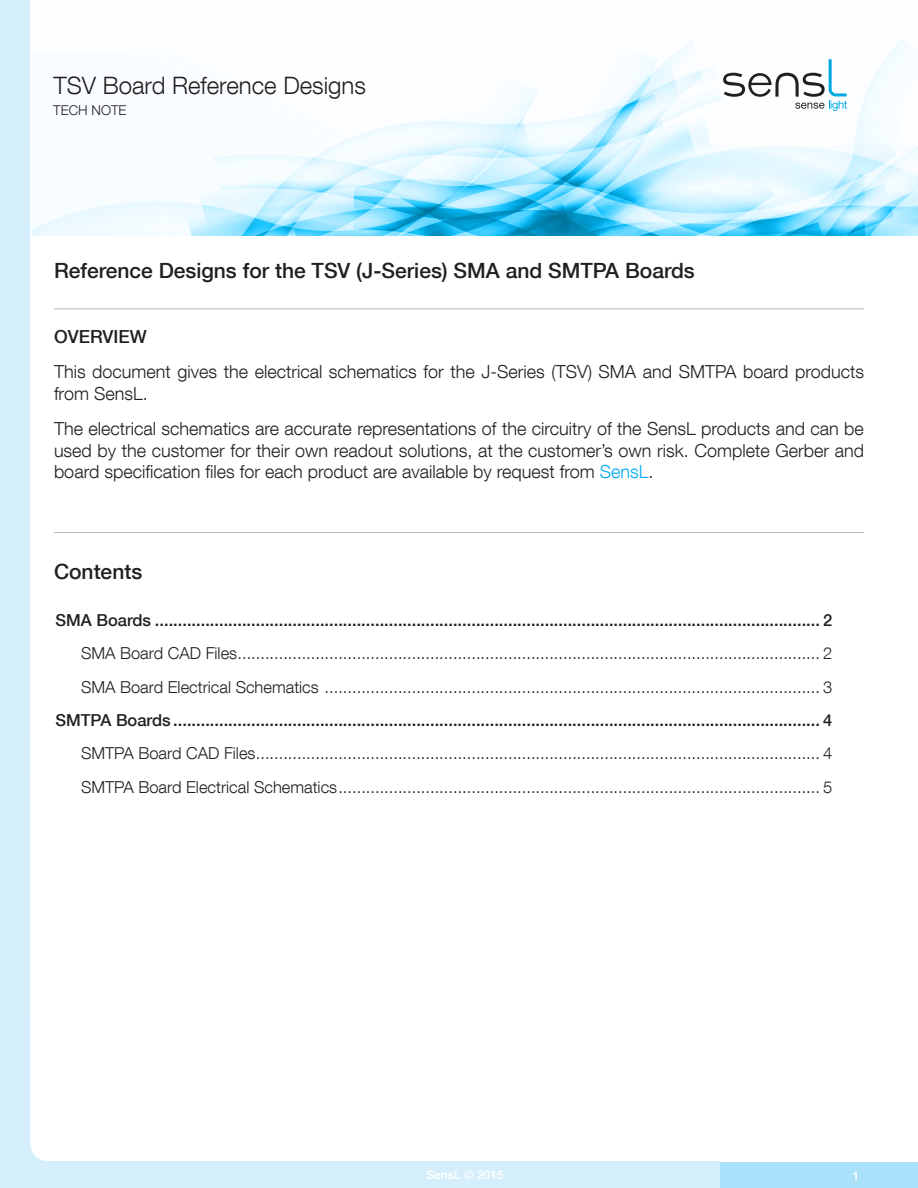
<style>
.page{position:relative;width:918px;height:1188px;background:#fff}
.page>*{position:absolute;margin:0;border:0;box-sizing:border-box;transform-origin:0 0}
.t1{font:300 24px "Helvetica Neue LT Com";color:#231f20}
.t2{font:500 21px "Helvetica Neue LT Com";color:#231f20}
.t3{font:300 18px/21.6px "Helvetica Neue LT Com";color:#231f20}
.t4{font:500 18px "Helvetica Neue LT Com";color:#231f20}
.t5{font:300 16.5px/33.3px "Helvetica Neue LT Com";color:#231f20}
.t6{font:500 16.5px "Helvetica Neue LT Com";color:#231f20}
.t7{font:300 13.5px "Helvetica Neue LT Com";color:#231f20}
.t8{font:500 12px "Helvetica Neue LT Com";color:#fff}
.s1{color:#00aeef}
</style>
<div class="page">
<div style="left:0;top:0;width:720px;height:1188px;background:#d4effb"></div>
<div style="left:30px;top:0;width:834px;height:1161px;background:#fff"></div>
<div style="left:720px;top:1162px;width:198px;height:26px;background:#aae0f9"></div>
<img style="left:31px;top:0;width:887px;height:236px">
<svg style="left:723px;top:59px;width:124px;height:52px"></svg>
<hr style="left:54px;top:309px;width:810px;height:1px;background:#b6b7bb">
<hr style="left:54px;top:532px;width:810px;height:1px;background:#b6b7bb">
<h1 class="t1" style="left:53px;top:70px;width:314px">TSV Board Reference Designs</h1>
<p class="t7" style="left:53px;top:102px;width:75px">TECH NOTE</p>
<p class="t2" style="left:54px;top:258px;width:642px">Reference Designs for the TSV (J-Series) SMA and SMTPA Boards</p>
<p class="t4" style="left:54px;top:326px;width:94px">OVERVIEW</p>
<p class="t3" style="left:54px;top:361px;width:812px">This document gives the electrical schematics for the J-Series (TSV) SMA and SMTPA board products from SensL.</p>
<p class="t3" style="left:54px;top:418px;width:812px;text-align:justify">The electrical schematics are accurate representations of the circuitry of the SensL products and can be used by the customer for their own readout solutions, at the customer’s own risk. Complete Gerber and board specification files for each product are available by request from <span class="s1">SensL</span>.</p>
<p class="t2" style="left:54px;top:559px;width:90px">Contents</p>
<p class="t6" style="left:56px;top:610px;width:779px">SMA Boards ................................................................................................................................................. 2</p>
<p class="t5" style="left:81px;top:636px;width:753px">SMA Board CAD Files............................................................................................................................... 2<br>SMA Board Electrical Schematics ............................................................................................................ 3</p>
<p class="t6" style="left:56px;top:710px;width:779px">SMTPA Boards ............................................................................................................................................. 4</p>
<p class="t5" style="left:81px;top:736px;width:753px">SMTPA Board CAD Files........................................................................................................................... 4<br>SMTPA Board Electrical Schematics......................................................................................................... 5</p>
<p class="t8" style="left:426px;top:1168px;width:79px">SensL © 2015</p>
<p class="t8" style="left:853px;top:1168px;width:8px">1</p>
</div>
